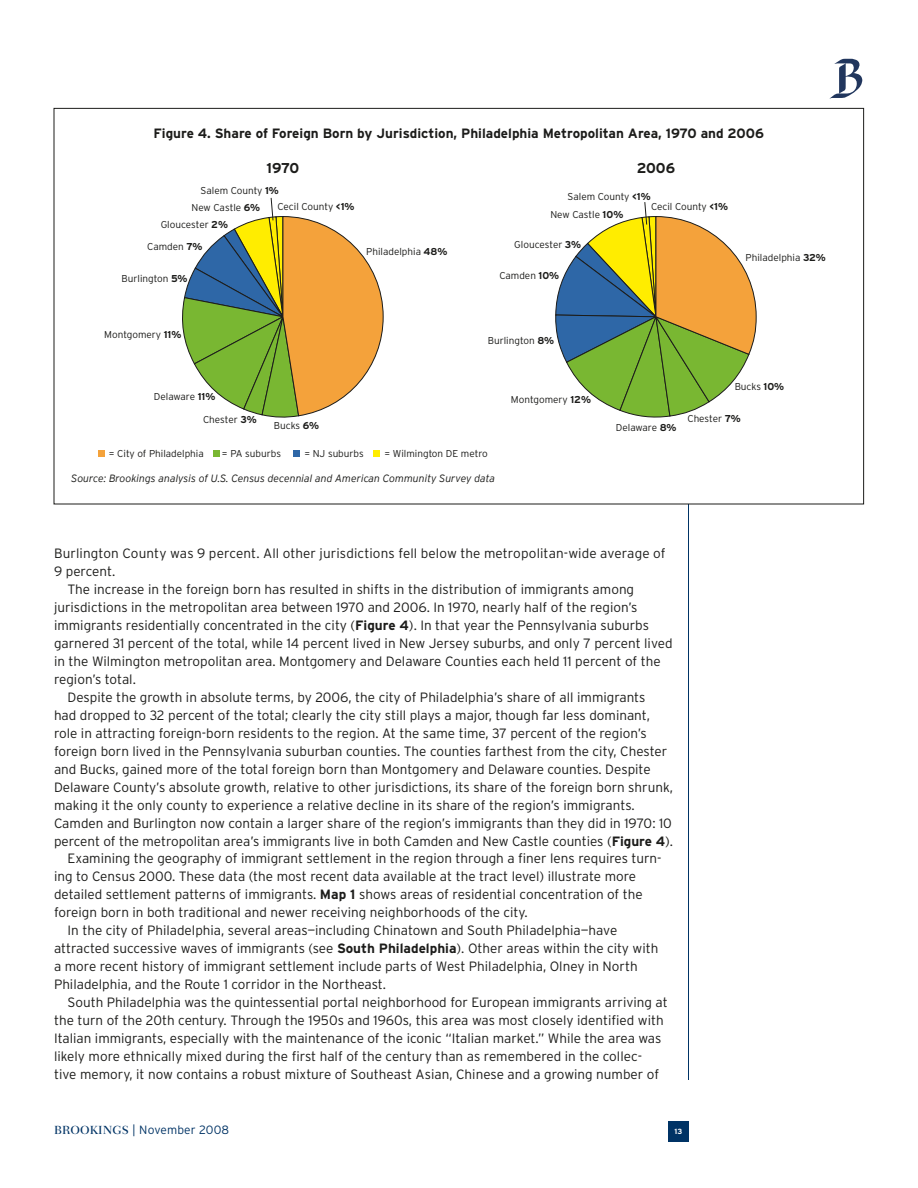
<style>
.page{position:relative;width:918px;height:1188px;background:#fff}
.page>*{position:absolute;margin:0;border:0;box-sizing:border-box;transform-origin:0 0}
.t1{font:700 14.25px "Interstate";letter-spacing:-.01em;color:#1c1c1a}
.t2{font:300 13.5px "Interstate";color:#1c1c1a}
.t3{font:700 13.5px "Interstate";color:#1c1c1a}
.t4{font:300 12px "Interstate";letter-spacing:.01em;color:#003365}
.t5{font:italic 300 10.5px "Interstate";color:#1c1c1a}
.t6{font:300 10.05px/18.6px "Interstate";color:#1c1c1a}
.t7{font:700 7.5px "Interstate";color:#fff}
.s1{font-weight:700}
.s2{font-family:"Fairfield LH";font-weight:500}
</style>
<div class="page">
<div style="left:668px;top:1121px;width:20px;height:20px;background:#003365"></div>
<hr style="left:688px;top:108px;width:1px;height:972px;background:#003365">
<svg style="left:829px;top:59px;width:33px;height:40px"></svg>
<div style="left:98px;top:450px;width:7px;height:7px;background:#f4a23b"></div>
<div style="left:213px;top:450px;width:7px;height:7px;background:#79b732"></div>
<div style="left:293px;top:450px;width:7px;height:7px;background:#2e67a7"></div>
<div style="left:373px;top:450px;width:7px;height:7px;background:#ffed00"></div>
<svg style="left:182px;top:197px;width:575px;height:221px"></svg>
<p class="t3" style="left:153px;top:126px;width:612px">Figure 4. Share of Foreign Born by Jurisdiction, Philadelphia Metropolitan Area, 1970 and 2006</p>
<p class="t1" style="left:267px;top:160px;width:34px">1970</p>
<p class="t1" style="left:637px;top:160px;width:40px">2006</p>
<p class="t6" style="left:201px;top:182px;width:80px">Salem County <span class="s1">1%</span></p>
<p class="t6" style="left:192px;top:199px;width:70px">New Castle <span class="s1">6%</span></p>
<p class="t6" style="left:161px;top:215px;width:69px">Gloucester <span class="s1">2%</span></p>
<p class="t6" style="left:147px;top:237px;width:57px">Camden <span class="s1">7%</span></p>
<p class="t6" style="left:122px;top:269px;width:67px">Burlington <span class="s1">5%</span></p>
<p class="t6" style="left:278px;top:197px;width:78px">Cecil County <span class="s1">&lt;1%</span></p>
<p class="t6" style="left:366px;top:242px;width:83px">Philadelphia <span class="s1">48%</span></p>
<p class="t6" style="left:104px;top:325px;width:79px">Montgomery <span class="s1">11%</span></p>
<p class="t6" style="left:550px;top:187px;width:102px;text-indent:17px">Salem County <span class="s1">&lt;1%<br></span>New Castle <span class="s1">10%</span></p>
<p class="t6" style="left:514px;top:235px;width:68px">Gloucester <span class="s1">3%</span></p>
<p class="t6" style="left:499px;top:266px;width:61px">Camden <span class="s1">10%</span></p>
<p class="t6" style="left:651px;top:197px;width:78px">Cecil County <span class="s1">&lt;1%</span></p>
<p class="t6" style="left:488px;top:331px;width:68px">Burlington <span class="s1">8%</span></p>
<p class="t6" style="left:746px;top:248px;width:82px">Philadelphia <span class="s1">32%</span></p>
<p class="t6" style="left:154px;top:387px;width:63px">Delaware <span class="s1">11%</span></p>
<p class="t6" style="left:203px;top:410px;width:55px">Chester <span class="s1">3%</span></p>
<p class="t6" style="left:274px;top:416px;width:47px">Bucks <span class="s1">6%</span></p>
<p class="t6" style="left:109px;top:444px;width:96px">= City of Philadelphia</p>
<p class="t6" style="left:222px;top:444px;width:61px">= PA suburbs</p>
<p class="t6" style="left:304px;top:444px;width:61px">= NJ suburbs</p>
<p class="t6" style="left:385px;top:444px;width:105px">= Wilmington DE metro</p>
<p class="t5" style="left:71px;top:472px;width:425px">Source: Brookings analysis of U.S. Census decennial and American Community Survey data</p>
<p class="t6" style="left:511px;top:390px;width:82px">Montgomery <span class="s1">12%</span></p>
<p class="t6" style="left:616px;top:418px;width:62px">Delaware <span class="s1">8%</span></p>
<p class="t6" style="left:735px;top:377px;width:51px">Bucks <span class="s1">10%</span></p>
<p class="t6" style="left:688px;top:409px;width:55px">Chester <span class="s1">7%</span></p>
<p class="t2" style="left:54px;top:545px;width:613px">Burlington County was 9 percent. All other jurisdictions fell below the metropolitan-wide average of</p>
<p class="t2" style="left:54px;top:563px;width:63px">9 percent.</p>
<p class="t2" style="left:68px;top:581px;width:568px">The increase in the foreign born has resulted in shifts in the distribution of immigrants among</p>
<p class="t2" style="left:54px;top:599px;width:585px">jurisdictions in the metropolitan area between 1970 and 2006. I n 1970, nearly half of the region’s</p>
<p class="t2" style="left:54px;top:617px;width:597px">immigrants residentially concentrated in the city (<span class="s1">Figure 4</span>). I n that year the Pennsylvania suburbs</p>
<p class="t2" style="left:54px;top:635px;width:620px">garnered 31 percent of the total, while 14 percent lived in New Jersey suburbs, and only 7 percent lived</p>
<p class="t2" style="left:54px;top:653px;width:608px">in the Wilmington metropolitan area. Montgomery and Delaware Counties each held 11 percent of the</p>
<p class="t2" style="left:54px;top:671px;width:83px">region’s total.</p>
<p class="t2" style="left:68px;top:689px;width:580px">Despite the growth in absolute terms, by 2006, the city of Philadelphia’s share of all immigrants</p>
<p class="t2" style="left:54px;top:707px;width:598px">had dropped to 32 percent of the total; clearly the city still plays a major, though far less dominant,</p>
<p class="t2" style="left:54px;top:725px;width:594px">role in attracting foreign-born residents to the region. At the same time, 37 percent of the region’s</p>
<p class="t2" style="left:54px;top:743px;width:615px">foreign born lived in the Pennsylvania suburban counties. The counties farthest from the city, Chester</p>
<p class="t2" style="left:54px;top:761px;width:598px">and Bucks, gained more of the total foreign born than Montgomery and Delaware counties. Despite</p>
<p class="t2" style="left:54px;top:779px;width:621px">Delaware County’s absolute growth, relative to other jurisdictions, its share of the foreign born shrunk,</p>
<p class="t2" style="left:54px;top:797px;width:582px">making it the only county to experience a relative decline in its share of the region’s immigrants.</p>
<p class="t2" style="left:54px;top:815px;width:619px">Camden and Burlington now contain a larger share of the region’s immigrants than they did in 1970: 10</p>
<p class="t2" style="left:54px;top:833px;width:621px">percent of the metropolitan area’s immigrants live in both Camden and New Castle counties (<span class="s1">Figure 4</span>).</p>
<p class="t2" style="left:68px;top:851px;width:596px">Examining the geography of immigrant settlement in the region through a finer lens requires turn-</p>
<p class="t2" style="left:54px;top:869px;width:584px">ing to Census 2000. These data (the most recent data available at the tract level) illustrate more</p>
<p class="t2" style="left:54px;top:887px;width:590px">detailed settlement patterns of immigrants. <span class="s1">Map 1</span> shows areas of residential concentration of the</p>
<p class="t2" style="left:54px;top:905px;width:475px">foreign born in both traditional and newer receiving neighborhoods of the city.</p>
<p class="t2" style="left:68px;top:923px;width:551px">I n the city of Philadelphia, several areas—including Chinatown and South Philadelphia—have</p>
<p class="t2" style="left:54px;top:941px;width:606px">attracted successive waves of immigrants (see <span class="s1">South Philadelphia</span>). Other areas within the city with</p>
<p class="t2" style="left:54px;top:959px;width:585px">a more recent history of immigrant settlement include parts of West Philadelphia, Olney in North</p>
<p class="t2" style="left:54px;top:977px;width:334px">Philadelphia, and the Route 1 corridor in the Northeast.</p>
<p class="t2" style="left:68px;top:995px;width:602px">South Philadelphia was the quintessential portal neighborhood for European immigrants arriving at</p>
<p class="t2" style="left:54px;top:1013px;width:611px">the turn of the 20th century. Through the 1950s and 1960s, this area was most closely identified with</p>
<p class="t2" style="left:54px;top:1031px;width:609px">Italian immigrants, especially with the maintenance of the iconic “Italian market.” While the area was</p>
<p class="t2" style="left:54px;top:1049px;width:590px">likely more ethnically mixed during the first half of the century than as remembered in the collec-</p>
<p class="t2" style="left:54px;top:1067px;width:607px">tive memory, it now contains a robust mixture of Southeast Asian, Chinese and a growing number of</p>
<p class="t4" style="left:54px;top:1123px;width:177px"><span class="s2">BROOKINGS</span> | November 2008</p>
<p class="t7" style="left:675px;top:1127px;width:9px">13</p>
</div>
